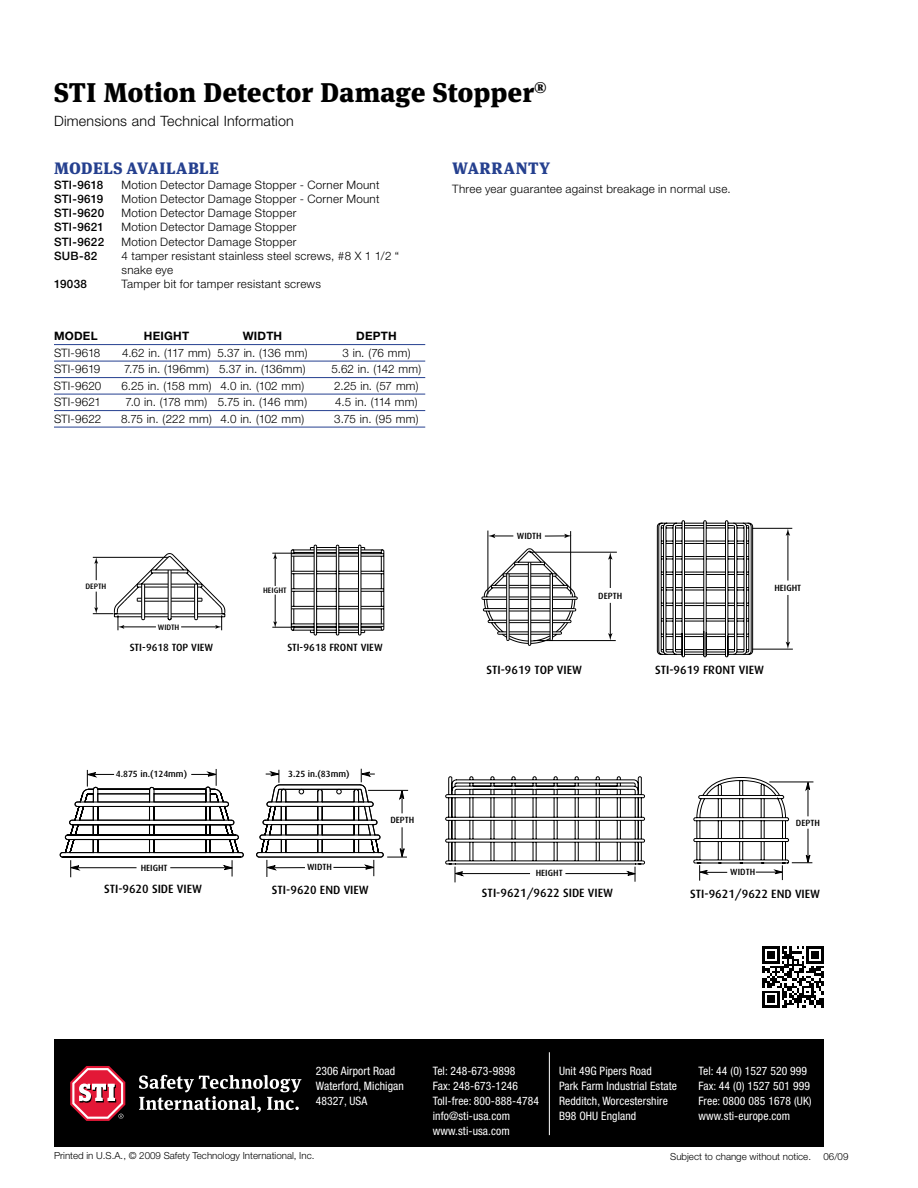
<style>
.page{position:relative;width:918px;height:1188px;background:#fff}
.page>*{position:absolute;margin:0;border:0;box-sizing:border-box;transform-origin:0 0}
.t1{font:900 27px "Meta Serif Pro";letter-spacing:-.005em;color:#000}
.t2{font:900 16.5px "Meta Serif Pro";letter-spacing:.04em;color:#25408f}
.t3{font:300 14.25px "Helvetica Neue";letter-spacing:.015em;color:#000}
.t4{font:500 12px "Dax";color:#000}
.t5{font:300 11.7px/14.2px "Helvetica Neue";letter-spacing:.02em;color:#000}
.t6{font:condensed 11.7px/15px "Helvetica Neue";letter-spacing:.01em;color:#fff}
.t7{font:500 11.7px "Helvetica Neue";letter-spacing:.02em;color:#000}
.t8{font:700 11.7px "Helvetica Neue";letter-spacing:.02em;color:#000}
.t9{font:500 10.5px "Dax";color:#000}
.t10{font:300 9.75px "Helvetica Neue";color:#000}
.t11{font:500 9px/10.5px "Dax";color:#000;text-align:right}
.t12{font:500 7.8px "Dax";color:#000}
</style>
<div class="page">
<div style="left:54px;top:1040px;width:770px;height:108px;background:#000"></div>
<hr style="left:549px;top:1052px;width:1px;height:83px;background:#fff">
<svg style="left:139px;top:1075px;width:162px;height:38px"></svg>
<svg style="left:70px;top:1066px;width:55px;height:55px"></svg>
<hr style="left:54px;top:344px;width:371px;height:1px;background:#25408f">
<hr style="left:54px;top:361px;width:371px;height:1px;background:#25408f">
<hr style="left:54px;top:377px;width:371px;height:1px;background:#25408f">
<hr style="left:54px;top:394px;width:371px;height:1px;background:#25408f">
<hr style="left:54px;top:410px;width:371px;height:1px;background:#25408f">
<hr style="left:54px;top:427px;width:371px;height:1px;background:#25408f">
<svg style="left:362px;top:547px;width:22px;height:87px"></svg>
<svg style="left:92px;top:544px;width:270px;height:92px"></svg>
<hr style="left:752px;top:528px;width:40px;height:1px;background:#000">
<hr style="left:752px;top:649px;width:41px;height:1px;background:#000">
<hr style="left:788px;top:534px;width:1px;height:47px;background:#000">
<svg style="left:786px;top:528px;width:4px;height:8px"></svg>
<hr style="left:788px;top:595px;width:1px;height:49px;background:#000">
<svg style="left:786px;top:642px;width:4px;height:8px"></svg>
<svg style="left:481px;top:520px;width:272px;height:138px"></svg>
<svg style="left:60px;top:768px;width:349px;height:109px"></svg>
<svg style="left:445px;top:776px;width:369px;height:107px"></svg>
<svg style="left:762px;top:946px;width:62px;height:62px"></svg>
<h1 class="t1" style="left:54px;top:70px;width:494px">STI Motion Detector Damage Stopper<sup>®</sup></h1>
<p class="t3" style="left:54px;top:112px;width:241px">Dimensions and Technical Information</p>
<h2 class="t2" style="left:54px;top:154px;width:167px">modelS available</h2>
<p class="t7" style="left:54px;top:178px;width:51px">STI-9618</p>
<p class="t5" style="left:122px;top:177px;width:259px">Motion Detector Damage Stopper - Corner Mount</p>
<p class="t7" style="left:54px;top:192px;width:51px">STI-9619</p>
<p class="t5" style="left:122px;top:191px;width:259px">Motion Detector Damage Stopper - Corner Mount</p>
<p class="t7" style="left:54px;top:206px;width:52px">STI-9620</p>
<p class="t5" style="left:122px;top:206px;width:176px">Motion Detector Damage Stopper</p>
<p class="t7" style="left:54px;top:220px;width:52px">STI-9621</p>
<p class="t5" style="left:122px;top:220px;width:176px">Motion Detector Damage Stopper</p>
<p class="t7" style="left:54px;top:235px;width:52px">STI-9622</p>
<p class="t5" style="left:122px;top:234px;width:176px">Motion Detector Damage Stopper</p>
<p class="t7" style="left:54px;top:249px;width:45px">SUB-82</p>
<p class="t5" style="left:122px;top:248px;width:279px">4 tamper resistant stainless steel screws, #8 X 1 1/2 “ snake eye</p>
<p class="t7" style="left:54px;top:277px;width:35px">19038</p>
<p class="t5" style="left:122px;top:277px;width:201px">Tamper bit for tamper resistant screws</p>
<p class="t8" style="left:54px;top:329px;width:45px">MODEL</p>
<p class="t8" style="left:144px;top:329px;width:47px">HEIGHT</p>
<p class="t8" style="left:243px;top:329px;width:41px">WIDTH</p>
<p class="t8" style="left:356px;top:329px;width:42px">DEPTH</p>
<p class="t5" style="left:54px;top:345px;width:48px">STI-9618</p>
<p class="t5" style="left:122px;top:345px;width:187px">4.62 in. (117 mm) 5.37 in. (136 mm)</p>
<p class="t5" style="left:342px;top:345px;width:70px">3 in. (76 mm)</p>
<p class="t5" style="left:54px;top:362px;width:48px">STI-9619</p>
<p class="t5" style="left:124px;top:362px;width:183px">7.75 in. (196mm) 5.37 in. (136mm)</p>
<p class="t5" style="left:332px;top:362px;width:91px">5.62 in. (142 mm)</p>
<p class="t5" style="left:54px;top:378px;width:49px">STI-9620</p>
<p class="t5" style="left:121px;top:378px;width:185px">6.25 in. (158 mm) 4.0 in. (102 mm)</p>
<p class="t5" style="left:334px;top:378px;width:86px">2.25 in. (57 mm)</p>
<p class="t5" style="left:54px;top:395px;width:48px">STI-9621</p>
<p class="t5" style="left:126px;top:395px;width:183px">7.0 in. (178 mm) 5.75 in. (146 mm)</p>
<p class="t5" style="left:335px;top:395px;width:84px">4.5 in. (114 mm)</p>
<p class="t5" style="left:54px;top:411px;width:49px">STI-9622</p>
<p class="t5" style="left:121px;top:411px;width:185px">8.75 in. (222 mm) 4.0 in. (102 mm)</p>
<p class="t5" style="left:334px;top:411px;width:86px">3.75 in. (95 mm)</p>
<h2 class="t2" style="left:452px;top:154px;width:100px">warranty</h2>
<p class="t5" style="left:452px;top:182px;width:280px">Three year guarantee against breakage in normal use.</p>
<p class="t12" style="left:85px;top:582px;width:22px">DEPTH</p>
<p class="t12" style="left:263px;top:586px;width:25px">HEIGHT</p>
<p class="t12" style="left:158px;top:623px;width:23px">WIDTH</p>
<p class="t9" style="left:130px;top:641px;width:85px">STI-9618 TOP VIEW</p>
<p class="t9" style="left:287px;top:641px;width:97px">STI-9618 FRONT VIEW</p>
<p class="t11" style="left:116px;top:769px;width:73px">4.875 in.(124mm)</p>
<p class="t11" style="left:288px;top:769px;width:63px">3.25 in.(83mm)</p>
<p class="t11" style="left:141px;top:863px;width:28px">HEIGHT</p>
<p class="t11" style="left:307px;top:862px;width:26px">WIDTH</p>
<p class="t4" style="left:104px;top:883px;width:100px">STI-9620 SIDE VIEW</p>
<p class="t4" style="left:272px;top:883px;width:98px">STI-9620 END VIEW</p>
<p class="t11" style="left:390px;top:815px;width:25px">DEPTH</p>
<p class="t11" style="left:517px;top:531px;width:26px">WIDTH</p>
<p class="t11" style="left:598px;top:591px;width:25px">DEPTH</p>
<p class="t11" style="left:774px;top:582px;width:28px">HEIGHT</p>
<p class="t11" style="left:495px;top:658px;width:60px">19018 ANCHOR (4) PROVIDED</p>
<p class="t4" style="left:487px;top:663px;width:97px">STI-9619 TOP VIEW</p>
<p class="t4" style="left:655px;top:663px;width:110px">STI-9619 FRONT VIEW</p>
<p class="t11" style="left:536px;top:868px;width:28px">HEIGHT</p>
<p class="t11" style="left:730px;top:867px;width:26px">WIDTH</p>
<p class="t11" style="left:796px;top:818px;width:25px">DEPTH</p>
<p class="t4" style="left:482px;top:886px;width:133px">STI-9621/9622 SIDE VIEW</p>
<p class="t4" style="left:690px;top:888px;width:132px">STI-9621/9622 END VIEW</p>
<p class="t6" style="left:316px;top:1063px;width:90px">2306 Airport Road<br>Waterford, Michigan<br>48327, USA</p>
<p class="t6" style="left:433px;top:1063px;width:108px">Tel: 248-673-9898<br>Fax: 248-673-1246<br>Toll-free: 800-888-4784 info@sti-usa.com www.sti-usa.com</p>
<p class="t6" style="left:559px;top:1063px;width:120px">Unit 49G Pipers Road<br>Park Farm Industrial Estate<br>Redditch, Worcestershire<br>B98 OHU England</p>
<p class="t6" style="left:699px;top:1063px;width:115px">Tel: 44 (0) 1527 520 999<br>Fax: 44 (0) 1527 501 999<br>Free: 0800 085 1678 (UK) www.sti-europe.com</p>
<p class="t10" style="left:670px;top:1151px;width:142px">Subject to change without notice.</p>
<p class="t10" style="left:824px;top:1151px;width:26px">06/09</p>
<p class="t10" style="left:54px;top:1150px;width:262px">Printed in U.S.A., © 2009 Safety Technology International, Inc.</p>
</div>
